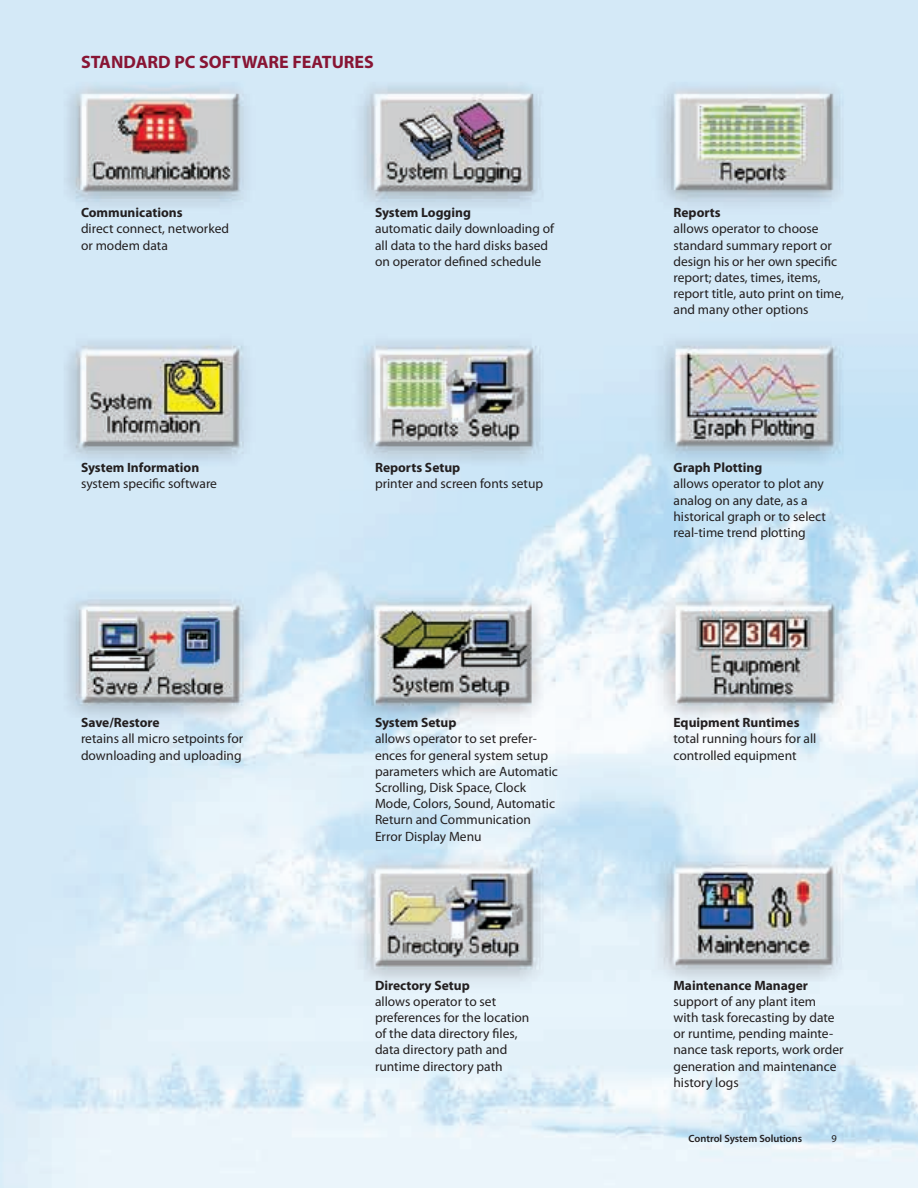
<style>
.page{position:relative;width:918px;height:1188px;background:#fff}
.page>*{position:absolute;margin:0;border:0;box-sizing:border-box;transform-origin:0 0}
.t1{font:700 18px "Myriad Pro";color:#881534}
.t2{font:13.5px/16.2px "Myriad Pro";color:#231f20}
.t3{font:700 13.5px "Myriad Pro";color:#231f20}
.t4{font:600 10.5px "Myriad Pro";color:#231f20}
.t5{font:10.5px "Myriad Pro";color:#231f20}
</style>
<div class="page">
<img style="left:0;top:0;width:918px;height:1188px">
<h1 class="t1" style="left:81px;top:51px;width:294px">STANDARD PC SOFTWARE FEATURES</h1>
<p class="t3" style="left:81px;top:205px;width:103px">Communications</p>
<p class="t2" style="left:81px;top:221px;width:150px">direct connect, networked or modem data</p>
<p class="t3" style="left:375px;top:205px;width:98px">System Logging</p>
<p class="t2" style="left:375px;top:221px;width:181px">automatic daily downloading of all data to the hard disks based on operator defined schedule</p>
<p class="t3" style="left:674px;top:205px;width:49px">Reports</p>
<p class="t2" style="left:674px;top:221px;width:172px">allows operator to choose standard summary report or design his or her own specific report; dates, times, items, report title, auto print on time, and many other options</p>
<p class="t3" style="left:81px;top:460px;width:120px">System Information</p>
<p class="t2" style="left:81px;top:476px;width:138px">system specific software</p>
<p class="t3" style="left:375px;top:460px;width:87px">Reports Setup</p>
<p class="t2" style="left:375px;top:476px;width:170px">printer and screen fonts setup</p>
<p class="t3" style="left:674px;top:460px;width:90px">Graph Plotting</p>
<p class="t2" style="left:674px;top:476px;width:154px">allows operator to plot any analog on any date, as a historical graph or to select real-time trend plotting</p>
<p class="t3" style="left:81px;top:715px;width:80px">Save/Restore</p>
<p class="t2" style="left:81px;top:731px;width:164px">retains all micro setpoints for downloading and uploading</p>
<p class="t3" style="left:375px;top:715px;width:83px">System Setup</p>
<p class="t2" style="left:375px;top:731px;width:184px">allows operator to set prefer&shy;ences for general system setup parameters which are Automatic<br>Scrolling, Disk Space, Clock<br>Mode, Colors, Sound, Automatic<br>Return and Communication<br>Error Display Menu</p>
<p class="t3" style="left:674px;top:715px;width:128px">Equipment Runtimes</p>
<p class="t2" style="left:674px;top:731px;width:145px">total running hours for all controlled equipment</p>
<p class="t3" style="left:375px;top:978px;width:96px">Directory Setup</p>
<p class="t2" style="left:375px;top:993px;width:156px">allows operator to set preferences for the location of the data directory files, data directory path and runtime directory path</p>
<p class="t3" style="left:674px;top:978px;width:136px">Maintenance Manager</p>
<p class="t2" style="left:674px;top:993px;width:172px">support of any plant item with task forecasting by date or runtime, pending mainte&shy;nance task reports, work order generation and maintenance history logs</p>
<p class="t4" style="left:688px;top:1133px;width:115px">Control System Solutions</p>
<p class="t5" style="left:832px;top:1133px;width:7px">9</p>
</div>
